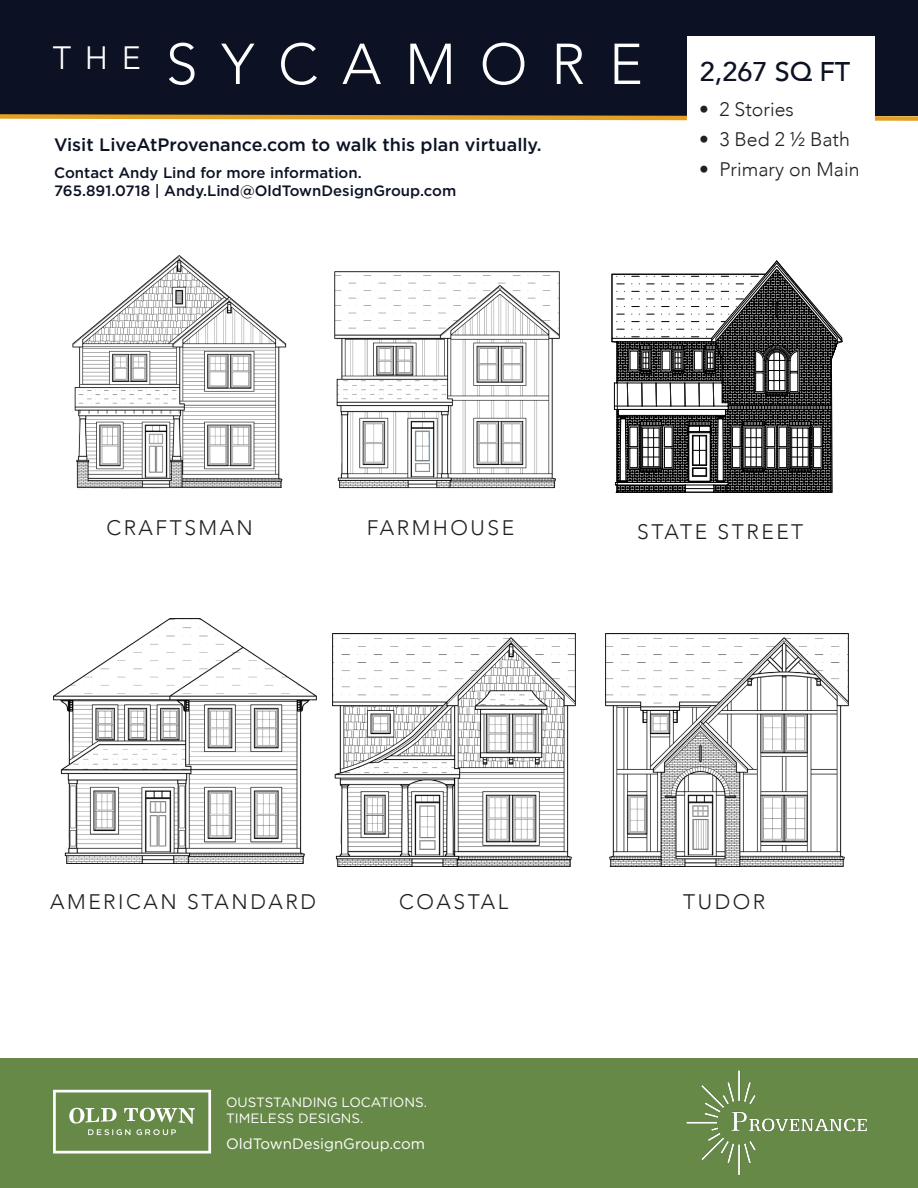
<style>
.page{position:relative;width:918px;height:1188px;background:#fff}
.page>*{position:absolute;margin:0;border:0;box-sizing:border-box;transform-origin:0 0}
.t1{font:300 57px "Avenir";letter-spacing:.42em;color:#fff}
.t2{font:300 32.25px "Avenir";color:#fff}
.t3{font:500 27px "Avenir";color:#0c1224}
.t4{font:300 21px "Avenir";letter-spacing:.12em;color:#231f20}
.t5{font:300 19.5px "Avenir";color:#231f20}
.t6{font:500 18px "Gotham";color:#0c1224}
.t7{font:500 15px "Gotham";color:#0c1224}
.t8{font:15px "Gotham HTF";color:#fff}
.t9{font:13.5px "Gotham HTF";color:#fff}
</style>
<div class="page">
<div style="left:0;top:0;width:918px;height:116px;background:#0c1224"></div>
<img style="left:72px;top:255px;width:215px;height:235px">
<img style="left:334px;top:271px;width:226px;height:218px">
<img style="left:605px;top:633px;width:243px;height:233px">
<img style="left:54px;top:619px;width:262px;height:244px">
<img style="left:332px;top:633px;width:243px;height:233px">
<svg style="left:0;top:114px;width:918px;height:7px"></svg>
<div style="left:687px;top:36px;width:188px;height:160px;background:#fff"></div>
<svg style="left:616px;top:261px;width:227px;height:222px"></svg>
<svg style="left:612px;top:274px;width:220px;height:219px"></svg>
<div style="left:0;top:1058px;width:918px;height:130px;background:#678948"></div>
<svg style="left:53px;top:1090px;width:158px;height:64px"></svg>
<img style="left:686px;top:1070px;width:181px;height:105px">
<p class="t2" style="left:53px;top:39px;width:90px">THE</p>
<p class="t1" style="left:166px;top:31px;width:478px">SYCAMORE</p>
<p class="t6" style="left:54px;top:132px;width:489px">Visit LiveAtProvenance.com to walk this plan virtually.</p>
<p class="t7" style="left:54px;top:162px;width:309px">Contact Andy Lind for more information.</p>
<p class="t7" style="left:54px;top:180px;width:404px">765.891.0718 | Andy.Lind@OldTownDesignGroup.com</p>
<p class="t3" style="left:700px;top:48px;width:152px">2,267 SQ FT</p>
<p class="t5" style="left:699px;top:98px;width:96px">• 2 Stories</p>
<p class="t5" style="left:699px;top:128px;width:152px">• 3 Bed 2 ½ Bath</p>
<p class="t5" style="left:699px;top:158px;width:162px">• Primary on Main</p>
<p class="t4" style="left:106px;top:515px;width:148px">CRAFTSMAN</p>
<p class="t4" style="left:367px;top:515px;width:149px">FARMHOUSE</p>
<p class="t4" style="left:637px;top:520px;width:168px">STATE STREET</p>
<p class="t4" style="left:50px;top:890px;width:267px">AMERICAN STANDARD</p>
<p class="t4" style="left:399px;top:890px;width:110px">COASTAL</p>
<p class="t4" style="left:683px;top:890px;width:84px">TUDOR</p>
<p class="t9" style="left:226px;top:1095px;width:202px">OUSTSTANDING LOCATIONS.</p>
<p class="t9" style="left:226px;top:1111px;width:139px">TIMELESS DESIGNS.</p>
<p class="t8" style="left:226px;top:1136px;width:201px">OldTownDesignGroup.com</p>
</div>
